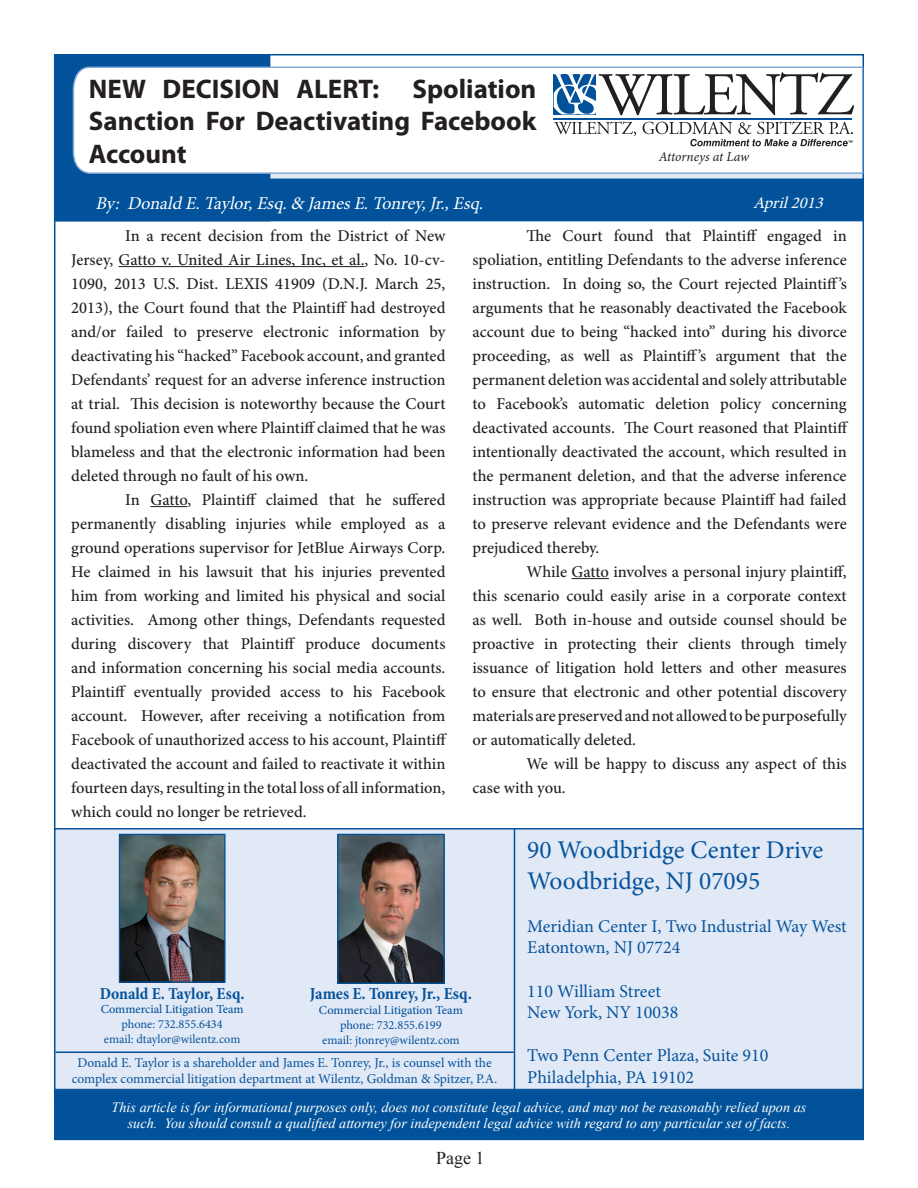
<style>
.page{position:relative;width:918px;height:1188px;background:#fff}
.page>*{position:absolute;margin:0;border:0;box-sizing:border-box;transform-origin:0 0}
.t1{font:700 27px/32.4px "Myriad Pro";color:#231f20;text-align:justify}
.t2{font:25.5px "Minion Pro";color:#07539b}
.t3{font:18px "Minion Pro";color:#07539b}
.t4{font:italic 18px "Minion Pro";color:#fff}
.t5{font:18px "Times New Roman";color:#231f20}
.t6{font:700 condensed 16.95px "Minion Pro";color:#07539b}
.t7{font:500 16.5px/24px "Minion Pro";color:#231f20;text-align:justify}
.t8{font:italic 16.5px "Minion Pro";color:#fff}
.t9{font:italic 14.25px/15.6px "Times New Roman";color:#fff;text-align:center}
.t10{font:13.5px/16.2px "Minion Pro";letter-spacing:-.005em;color:#07539b;text-align:center}
.t11{font:italic 13.5px "Minion Pro";letter-spacing:-.005em;color:#231f20}
.t12{font:12.45px "Minion Pro";color:#07539b}
.t13{font:500 12.45px "Minion Pro";color:#07539b}
.t14{font:12.3px "Minion Pro";color:#07539b}
.t15{font:500 12.3px "Minion Pro";color:#07539b}
</style>
<div class="page">
<hr style="left:119px;top:266px;width:246px;height:1px;background:#231f20">
<hr style="left:151px;top:506px;width:36px;height:1px;background:#231f20">
<hr style="left:572px;top:578px;width:37px;height:1px;background:#231f20">
<div style="left:54px;top:105px;width:810px;height:75px;background:#e1e9f6;border:1px solid #01529a"></div>
<div style="left:54px;top:180px;width:810px;height:41px;background:#01529a"></div>
<div style="left:54px;top:54px;width:216px;height:167px;background:#01529a"></div>
<svg style="left:72px;top:66px;width:792px;height:109px"></svg>
<div style="left:54px;top:1090px;width:810px;height:50px;background:#01529a"></div>
<div style="left:54px;top:828px;width:810px;height:262px;background:#e1e9f6;border:2px solid #07539b"></div>
<img style="left:339px;top:836px;width:104px;height:146px">
<div style="left:337px;top:834px;width:108px;height:150px;border:1px solid #01529a"></div>
<img style="left:121px;top:836px;width:103px;height:145px">
<div style="left:119px;top:834px;width:107px;height:149px;border:1px solid #01529a"></div>
<hr style="left:514px;top:828px;width:1px;height:262px;background:#07539b">
<hr style="left:56px;top:1052px;width:458px;height:1px;background:#07539b">
<hr style="left:554px;top:118px;width:298px;height:1px;background:#01529a">
<svg style="left:554px;top:72px;width:300px;height:43px"></svg>
<svg style="left:554px;top:121px;width:299px;height:25px;background:#d7d6d7"></svg>
<p class="t1" style="left:89px;top:72px;width:449px">NEW DECISION ALERT: Spoliation Sanction For Deactivating Facebook Account</p>
<p class="t11" style="left:659px;top:147px;width:92px">Attorneys at Law</p>
<p class="t4" style="left:96px;top:191px;width:394px">By: DonaldE.Taylor,Esq.&amp; JamesE.Tonrey,Jr.,Esq.</p>
<p class="t8" style="left:753px;top:192px;width:77px">April2013</p>
<p class="t7" style="left:71px;top:224px;width:376px;text-indent:54px">In a recent decision from the District of New Jersey, Gatto v. United Air Lines, Inc, et al., No. 10-cv-1090, 2013 U.S. Dist. LEXIS 41909 (D.N.J. March 25, 2013), the Court found that the Plaintiff had destroyed and/or failed to preserve electronic information by deactivating his “hacked” Facebook account, and granted Defendants’ request for an adverse inference instruction at trial. This decision is noteworthy because the Court found spoliation even where Plaintiff claimed that he was blameless and that the electronic information had been deleted through no fault of his own.</p>
<p class="t7" style="left:71px;top:488px;width:377px;text-indent:54px">In Gatto, Plaintiff claimed that he suffered permanently disabling injuries while employed as a ground operations supervisor for JetBlue Airways Corp.<br>He claimed in his lawsuit that his injuries prevented him from working and limited his physical and social activities. Among other things, Defendants requested during discovery that Plaintiff produce documents and information concerning his social media accounts.<br>Plaintiff eventually provided access to his Facebook account. However, after receiving a notification from Facebook of unauthorized access to his account, Plaintiff deactivated the account and failed to reactivate it within fourteen days, resulting in the total loss of all information, which could no longer be retrieved.</p>
<p class="t7" style="left:472px;top:224px;width:377px;text-indent:54px">The Court found that Plaintiff engaged in spoliation, entitling Defendants to the adverse inference instruction. In doing so, the Court rejected Plaintiff’s arguments that he reasonably deactivated the Facebook account due to being “hacked into” during his divorce proceeding, as well as Plaintiff’s argument that the permanent deletion was accidental and solely attributable to Facebook’s automatic deletion policy concerning deactivated accounts. The Court reasoned that Plaintiff intentionally deactivated the account, which resulted in the permanent deletion, and that the adverse inference instruction was appropriate because Plaintiff had failed to preserve relevant evidence and the Defendants were prejudiced thereby.</p>
<p class="t7" style="left:472px;top:560px;width:376px;text-indent:54px">While Gatto involves a personal injury plaintiff, this scenario could easily arise in a corporate context as well. Both in-house and outside counsel should be proactive in protecting their clients through timely issuance of litigation hold letters and other measures to ensure that electronic and other potential discovery materials are preserved and not allowed to be purposefully or automatically deleted.</p>
<p class="t7" style="left:472px;top:752px;width:376px;text-indent:54px">We will be happy to discuss any aspect of this case with you.</p>
<p class="t6" style="left:100px;top:982px;width:146px">Donald E. Taylor, Esq.</p>
<p class="t15" style="left:101px;top:1001px;width:145px">Commercial Litigation Team</p>
<p class="t14" style="left:122px;top:1016px;width:103px">phone: 732.855.6434</p>
<p class="t14" style="left:104px;top:1031px;width:138px">email: dtaylor@wilentz.com</p>
<p class="t10" style="left:72px;top:1054px;width:427px">Donald E. Taylor is a shareholder and James E. Tonrey, Jr., is counsel with the complex commercial litigation department at Wilentz, Goldman &amp; Spitzer, P.A.</p>
<p class="t6" style="left:310px;top:982px;width:163px">James E. Tonrey, Jr., Esq.</p>
<p class="t13" style="left:319px;top:1002px;width:145px">Commercial Litigation Team</p>
<p class="t12" style="left:340px;top:1017px;width:103px">phone: 732.855.6199</p>
<p class="t12" style="left:322px;top:1031px;width:139px">email: jtonrey@wilentz.com</p>
<p class="t2" style="left:527px;top:833px;width:298px">90 Woodbridge Center Drive</p>
<p class="t2" style="left:527px;top:863px;width:235px">Woodbridge, NJ 07095</p>
<p class="t3" style="left:527px;top:914px;width:321px">Meridian Center I, Two Industrial Way West</p>
<p class="t3" style="left:527px;top:936px;width:155px">Eatontown, NJ 07724</p>
<p class="t3" style="left:527px;top:979px;width:135px">110 William Street</p>
<p class="t3" style="left:527px;top:1000px;width:153px">New York, NY 10038</p>
<p class="t3" style="left:527px;top:1044px;width:243px">Two Penn Center Plaza, Suite 910</p>
<p class="t3" style="left:527px;top:1065px;width:168px">Philadelphia, PA 19102</p>
<p class="t9" style="left:112px;top:1099px;width:696px">This article is for informational purposes only, does not constitute legal advice, and may not be reasonably relied upon as such. You should consult a qualified attorney for independent legal advice with regard to any particular set of facts.</p>
<p class="t5" style="left:436px;top:1146px;width:50px">Page 1</p>
</div>
